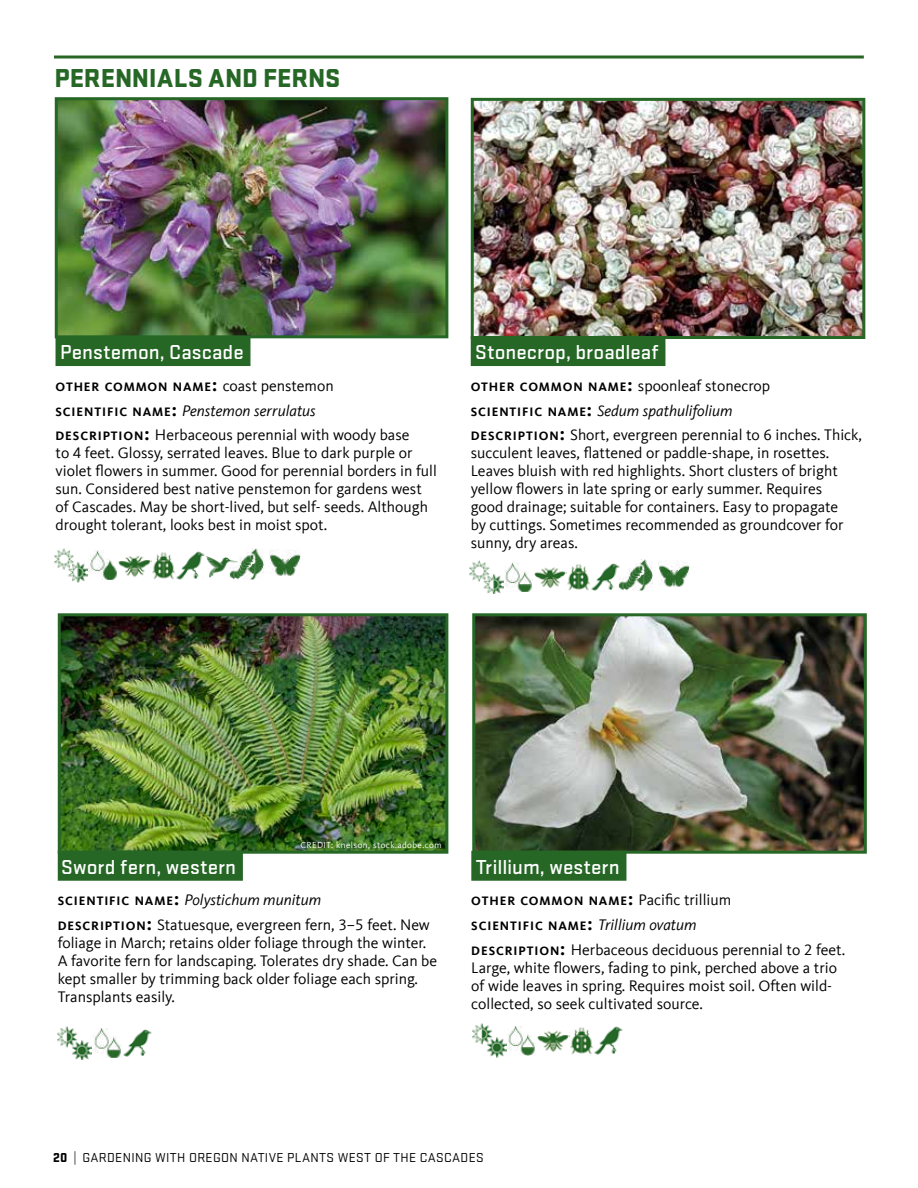
<style>
.page{position:relative;width:918px;height:1188px;background:#fff}
.page>*{position:absolute;margin:0;border:0;box-sizing:border-box;transform-origin:0 0}
.t1{font:900 27px "Stratum 2";letter-spacing:.005em;color:#266726}
.t2{font:500 21px "Stratum 2";letter-spacing:.005em;color:#fff}
.t3{font:15.75px/18px "Kievit Offc";color:#000}
.t4{font:13.5px "Stratum 2";letter-spacing:.025em;color:#000}
.t5{font:700 12.6px/24.8px "Kievit Offc";letter-spacing:.07em;color:#000}
.t6{font:9px "Kievit Offc";letter-spacing:.05em;color:#fff}
.s1{font-size:18px}
.s2{font-weight:400;font-size:15.75px}
.s3{font-weight:700;font-size:12.6px}
.s4{font-weight:700;font-size:18px}
.s5{font-style:italic}
.s6{font-weight:400;font-style:italic;font-size:15.75px}
.s7{font-weight:900}
</style>
<div class="page">
<hr style="left:54px;top:56px;width:810px;height:2px;background:#266726">
<img style="left:62px;top:617px;width:382px;height:233px">
<div style="left:58px;top:613px;width:390px;height:241px;border:3px solid #266726"></div>
<img style="left:59px;top:101px;width:385px;height:233px">
<div style="left:55px;top:97px;width:393px;height:241px;border:3px solid #266726"></div>
<img style="left:476px;top:617px;width:387px;height:233px">
<div style="left:472px;top:613px;width:395px;height:241px;border:3px solid #266726"></div>
<img style="left:475px;top:102px;width:386px;height:233px">
<div style="left:471px;top:98px;width:394px;height:241px;border:3px solid #266726"></div>
<div style="left:471px;top:851px;width:155px;height:30px;background:#266726"></div>
<div style="left:58px;top:851px;width:185px;height:30px;background:#266726"></div>
<div style="left:471px;top:336px;width:194px;height:30px;background:#266726"></div>
<div style="left:56px;top:336px;width:194px;height:30px;background:#266726"></div>
<img style="left:90px;top:551px;width:27px;height:29px">
<img style="left:54px;top:548px;width:34px;height:34px">
<img style="left:152px;top:552px;width:22px;height:28px">
<img style="left:207px;top:556px;width:23px;height:22px">
<img style="left:174px;top:551px;width:33px;height:29px">
<img style="left:118px;top:555px;width:34px;height:22px">
<img style="left:505px;top:563px;width:28px;height:29px">
<img style="left:469px;top:560px;width:34px;height:34px">
<img style="left:567px;top:564px;width:22px;height:27px">
<img style="left:589px;top:563px;width:29px;height:28px">
<img style="left:534px;top:567px;width:33px;height:21px">
<img style="left:94px;top:1028px;width:27px;height:30px">
<img style="left:58px;top:1026px;width:34px;height:34px">
<img style="left:121px;top:1029px;width:31px;height:28px">
<img style="left:508px;top:1026px;width:28px;height:29px">
<img style="left:472px;top:1024px;width:34px;height:34px">
<img style="left:570px;top:1027px;width:22px;height:28px">
<img style="left:592px;top:1026px;width:31px;height:29px">
<img style="left:537px;top:1030px;width:33px;height:22px">
<img style="left:230px;top:548px;width:34px;height:32px">
<img style="left:270px;top:550px;width:31px;height:26px">
<img style="left:618px;top:559px;width:34px;height:32px">
<img style="left:658px;top:561px;width:31px;height:26px">
<h1 class="t1" style="left:54px;top:58px;width:288px">PERENNIALS AND FERNS</h1>
<h2 class="t2" style="left:60px;top:338px;width:185px">Penstemon, Cascade</h2>
<p class="t5" style="left:56px;top:374px;width:280px">OTHER COMMON NAME<span class="s1">:</span> <span class="s2">coast penstemon</span></p>
<p class="t3" style="left:56px;top:398px;width:356px;line-height:24.8px"><span class="s3">SCIENTIFIC NAME</span><span class="s4">:</span> <span class="s5">Penstemon serrulatus<br></span><span class="s3">DESCRIPTION</span><span class="s4">:</span> Herbaceous perennial with woody base</p>
<p class="t3" style="left:56px;top:444px;width:383px">to 4 feet. Glossy, serrated leaves. Blue to dark purple or violet flowers in summer. Good for perennial borders in full sun. Considered best native penstemon for gardens west of Cascades. May be short-lived, but self- seeds. Although drought tolerant, looks best in moist spot.</p>
<h2 class="t2" style="left:475px;top:338px;width:185px">Stonecrop, broadleaf</h2>
<p class="t3" style="left:471px;top:373px;width:393px;line-height:24.8px"><span class="s3">OTHER COMMON NAME</span><span class="s4">:</span> spoonleaf stonecrop<br><span class="s3">SCIENTIFIC NAME</span><span class="s4">:</span> <span class="s5">Sedum spathulifolium<br></span><span class="s3">DESCRIPTION</span><span class="s4">:</span> Short, evergreen perennial to 6 inches. Thick,</p>
<p class="t3" style="left:471px;top:444px;width:374px">succulent leaves, flattened or paddle-shape, in rosettes.<br>Leaves bluish with red highlights. Short clusters of bright yellow flowers in late spring or early summer. Requires good drainage; suitable for containers. Easy to propagate by cuttings. Sometimes recommended as groundcover for sunny, dry areas.</p>
<p class="t6" style="left:301px;top:840px;width:142px">CREDIT: knelson, stock.adobe.com</p>
<h2 class="t2" style="left:61px;top:853px;width:176px">Sword fern, western</h2>
<p class="t3" style="left:58px;top:888px;width:374px;line-height:24.8px"><span class="s3">SCIENTIFIC NAME</span><span class="s4">:</span> <span class="s5">Polystichum munitum<br></span><span class="s3">DESCRIPTION</span><span class="s4">:</span> Statuesque, evergreen fern, 3–5 feet. New</p>
<p class="t3" style="left:58px;top:934px;width:381px">foliage in March; retains older foliage through the winter.<br>A favorite fern for landscaping. Tolerates dry shade. Can be kept smaller by trimming back older foliage each spring.<br>Transplants easily.</p>
<h2 class="t2" style="left:476px;top:853px;width:145px">Trillium, western</h2>
<p class="t5" style="left:471px;top:889px;width:262px">OTHER COMMON NAME<span class="s1">:</span> <span class="s2">Pacific trillium<br></span>SCIENTIFIC NAME<span class="s1">:</span> <span class="s6">Trillium ovatum</span></p>
<p class="t3" style="left:471px;top:941px;width:376px"><span class="s3">DESCRIPTION</span><span class="s4">:</span> Herbaceous deciduous perennial to 2 feet.<br>Large, white flowers, fading to pink, perched above a trio of wide leaves in spring. Requires moist soil. Often wild&shy;collected, so seek cultivated source.</p>
<p class="t4" style="left:53px;top:1148px;width:432px"><span class="s7">20</span> | GARDENING WITH OREGON NATIVE PLANTS WEST OF THE CASCADES</p>
</div>
